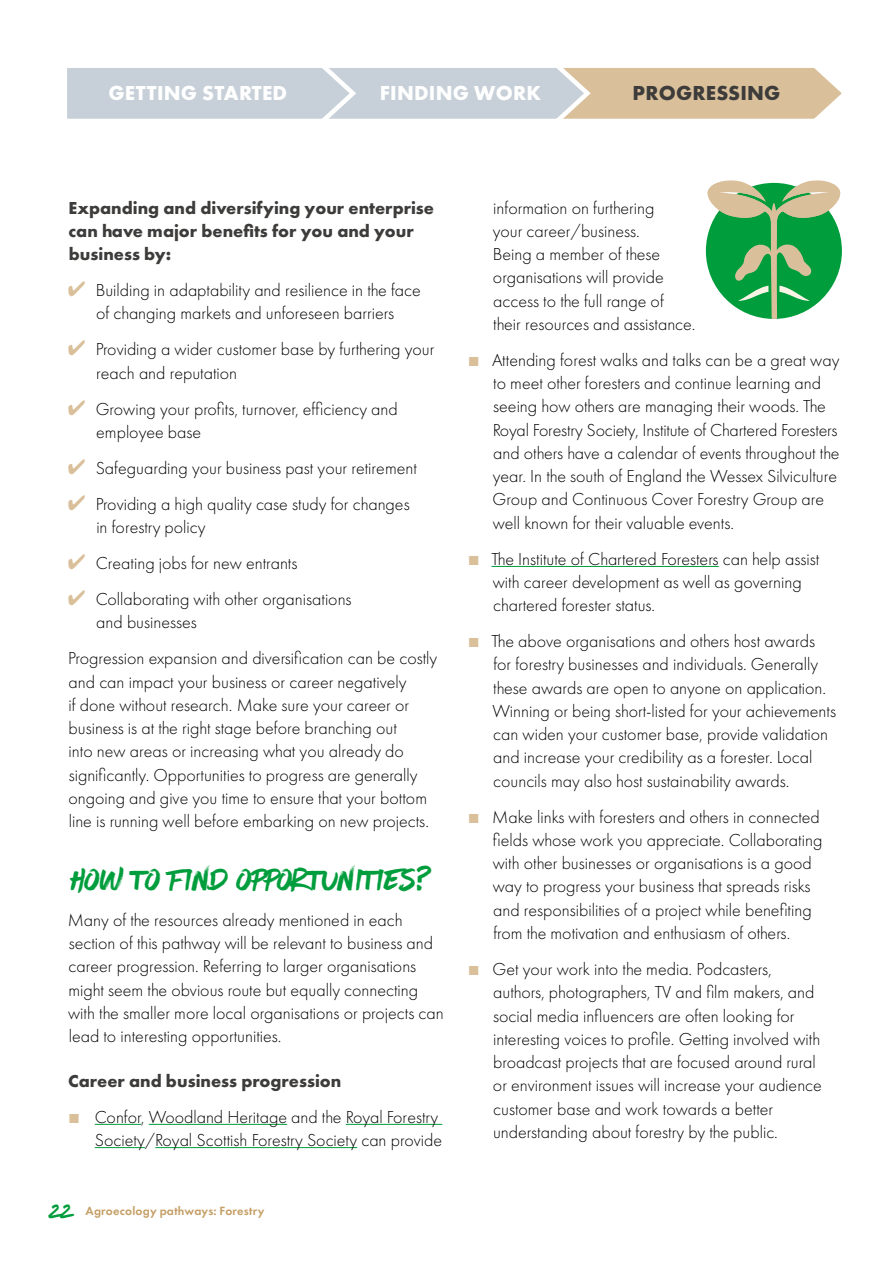
<style>
.page{position:relative;width:893px;height:1263px;background:#fff}
.page>*{position:absolute;margin:0;border:0;box-sizing:border-box;transform-origin:0 0}
.t1{font:44.25px "Have Heart Two";color:#009d3c}
.t2{font:30px "Have Heart Two";color:#009d3c}
.t3{font:700 21px "Futura PT";letter-spacing:.01em;color:#fff}
.t4{font:700 21px "Futura PT";letter-spacing:.01em;color:#3d3c3b}
.t5{font:300 18px/23.2px "Futura PT";color:#000}
.t6{font:700 18px/23.2px "Futura PT";color:#3d3c3b}
.t7{font:600 12.3px "Futura PT";letter-spacing:.015em;color:#c49e64}
.s1{color:#d9c09a}
</style>
<div class="page">
<hr style="left:95px;top:1124px;width:46px;height:1px;background:#009d3c">
<hr style="left:149px;top:1124px;width:138px;height:1px;background:#009d3c">
<hr style="left:346px;top:1124px;width:96px;height:1px;background:#009d3c">
<hr style="left:95px;top:1147px;width:50px;height:1px;background:#009d3c">
<hr style="left:155px;top:1147px;width:202px;height:1px;background:#009d3c">
<hr style="left:491px;top:566px;width:228px;height:1px;background:#009d3c">
<svg style="left:67px;top:68px;width:775px;height:51px;background:#ceccc5"></svg>
<svg style="left:706px;top:180px;width:136px;height:139px;background:#63b675"></svg>
<p class="t3" style="left:108px;top:80px;width:180px">GETTING STARTED</p>
<p class="t3" style="left:380px;top:80px;width:163px">FINDING WORK</p>
<p class="t4" style="left:633px;top:80px;width:149px">PROGRESSING</p>
<p class="t6" style="left:69px;top:195px;width:367px">Expanding and diversifying your enterprise can have major benefits for you and your business by:</p>
<p class="t5" style="left:68px;top:279px;width:354px;text-align:center"><span class="s1">✔</span> Building in adaptability and resilience in the face of changing markets and unforeseen barriers</p>
<p class="t5" style="left:96px;top:338px;width:340px;text-indent:-28px"><span class="s1">✔</span> Providing a wider customer base by furthering your reach and reputation</p>
<p class="t5" style="left:96px;top:397px;width:303px;text-indent:-28px"><span class="s1">✔</span> Growing your profits, turnover, efficiency and employee base</p>
<p class="t5" style="left:68px;top:456px;width:350px"><span class="s1">✔</span> Safeguarding your business past your retirement</p>
<p class="t5" style="left:96px;top:492px;width:315px;text-indent:-28px"><span class="s1">✔</span> Providing a high quality case study for changes in forestry policy</p>
<p class="t5" style="left:68px;top:552px;width:231px"><span class="s1">✔</span> Creating jobs for new entrants</p>
<p class="t5" style="left:96px;top:588px;width:257px;text-indent:-28px"><span class="s1">✔</span> Collaborating with other organisations and businesses</p>
<p class="t5" style="left:68px;top:647px;width:370px">Progression expansion and diversification can be costly and can impact your business or career negatively<br>if done without research. Make sure your career or business is at the right stage before branching out<br>into new areas or increasing what you already do significantly. Opportunities to progress are generally ongoing and give you time to ensure that your bottom line is running well before embarking on new projects.</p>
<h1 class="t1" style="left:71px;top:859px;width:360px">How to find opportunities?</h1>
<p class="t5" style="left:68px;top:908px;width:378px">Many of the resources already mentioned in each section of this pathway will be relevant to business and career progression. Referring to larger organisations might seem the obvious route but equally connecting with the smaller more local organisations or projects can lead to interesting opportunities.</p>
<p class="t6" style="left:68px;top:1068px;width:275px">Career and business progression</p>
<p class="t5" style="left:69px;top:1105px;width:374px;text-align:right"><span class="s1">■</span> Confor, Woodland Heritage and the Royal Forestry<br>Society/Royal Scottish Forestry Society can provide</p>
<h2 class="t2" style="left:51px;top:1197px;width:21px">22</h2>
<p class="t7" style="left:86px;top:1203px;width:180px">Agroecology pathways: Forestry</p>
<p class="t5" style="left:493px;top:196px;width:204px">information on furthering<br>your career/business.<br>Being a member of these organisations will provide access to the full range of<br>their resources and assistance.</p>
<p class="t5" style="left:493px;top:348px;width:348px;text-indent:-24px"><span class="s1">■</span> Attending forest walks and talks can be a great way to meet other foresters and continue learning and seeing how others are managing their woods. The Royal Forestry Society, Institute of Chartered Foresters and others have a calendar of events throughout the year. In the south of England the Wessex Silviculture Group and Continuous Cover Forestry Group are well known for their valuable events.</p>
<p class="t5" style="left:493px;top:547px;width:328px;text-indent:-24px"><span class="s1">■</span> The Institute of Chartered Foresters can help assist with career development as well as governing chartered forester status.</p>
<p class="t5" style="left:492px;top:630px;width:345px;text-indent:-24px"><span class="s1">■</span> The above organisations and others host awards for forestry businesses and individuals. Generally these awards are open to anyone on application.<br>Winning or being short-listed for your achievements can widen your customer base, provide validation and increase your credibility as a forester. Local councils may also host sustainability awards.</p>
<p class="t5" style="left:493px;top:805px;width:331px;text-indent:-24px"><span class="s1">■</span> Make links with foresters and others in connected fields whose work you appreciate. Collaborating with other businesses or organisations is a good way to progress your business that spreads risks and responsibilities of a project while benefiting from the motivation and enthusiasm of others.</p>
<p class="t5" style="left:493px;top:957px;width:330px;text-indent:-24px"><span class="s1">■</span> Get your work into the media. Podcasters, authors, photographers, TV and film makers, and social media influencers are often looking for interesting voices to profile. Getting involved with broadcast projects that are focused around rural or environment issues will increase your audience customer base and work towards a better understanding about forestry by the public.</p>
</div>
